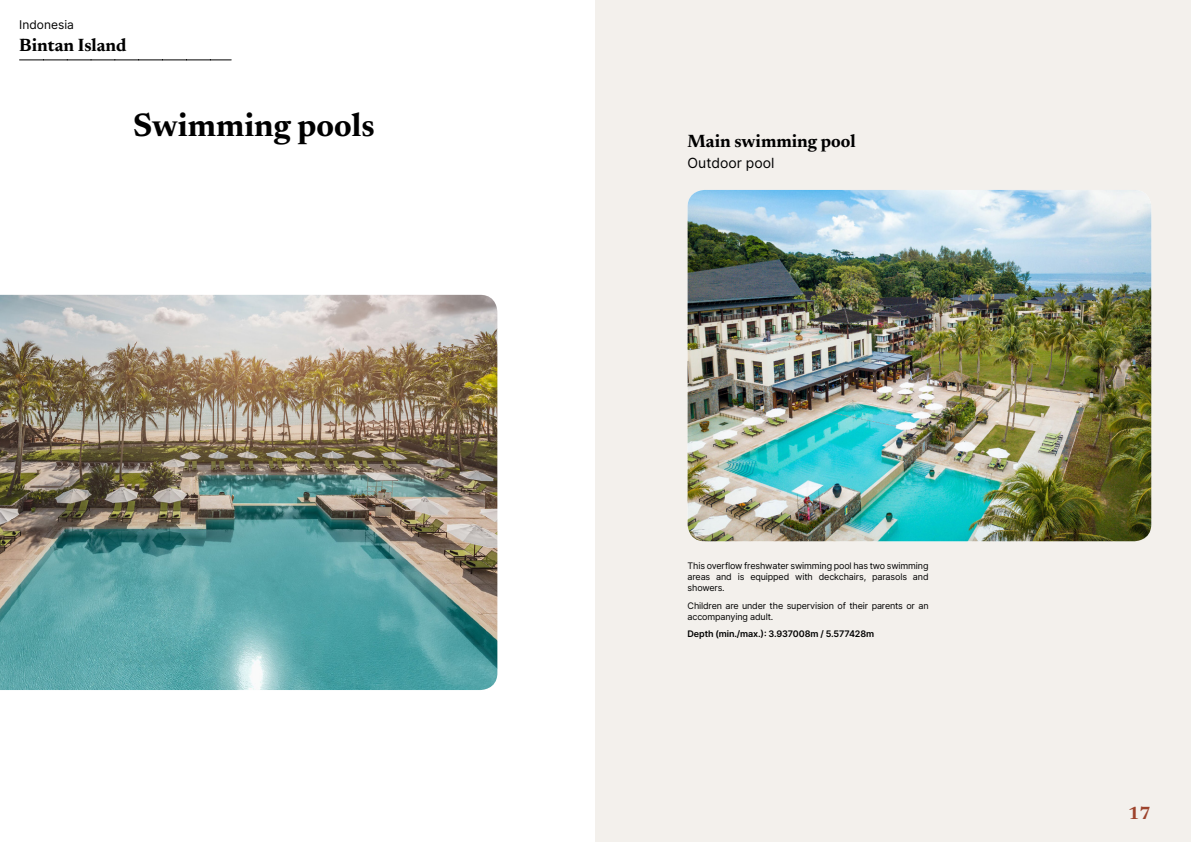
<style>
.page{position:relative;width:1191px;height:842px;background:#fff}
.page>*{position:absolute;margin:0;border:0;box-sizing:border-box;transform-origin:0 0}
.t1{font:700 33px "Newsreader 24 pt";color:#000}
.t2{font:700 18px "Newsreader 24 pt";color:#000}
.t3{font:700 18px "Newsreader 24 pt";color:#9d432c}
.t4{font:14px "Inter";color:#000}
.t5{font:12px "Inter";color:#000}
.t6{font:9px/11px "Inter";letter-spacing:-.015em;color:#000;text-align:justify}
.t7{font:600 9px "Inter";letter-spacing:-.015em;color:#000}
</style>
<div class="page">
<div style="left:595px;top:0;width:596px;height:842px;background:#f3f0ec"></div>
<img style="left:0;top:295px;width:497px;height:395px">
<img style="left:687px;top:190px;width:464px;height:351px">
<svg style="left:20px;top:60px;width:211px;height:1px"></svg>
<h3 class="t5" style="left:19px;top:15px;width:56px">Indonesia</h3>
<h2 class="t2" style="left:19px;top:32px;width:109px">Bintan Island</h2>
<h1 class="t1" style="left:133px;top:101px;width:243px">Swimming pools</h1>
<h2 class="t2" style="left:687px;top:128px;width:170px">Main swimming pool</h2>
<h3 class="t4" style="left:687px;top:153px;width:88px">Outdoor pool</h3>
<p class="t6" style="left:687px;top:560px;width:242px">This overflow freshwater swimming pool has two swimming areas and is equipped with deckchairs, parasols and showers.</p>
<p class="t6" style="left:687px;top:600px;width:242px">Children are under the supervision of their parents or an accompanying adult.</p>
<p class="t7" style="left:687px;top:628px;width:188px">Depth (min./max.): 3.937008m / 5.577428m</p>
<h2 class="t3" style="left:1128px;top:800px;width:24px">17</h2>
</div>
